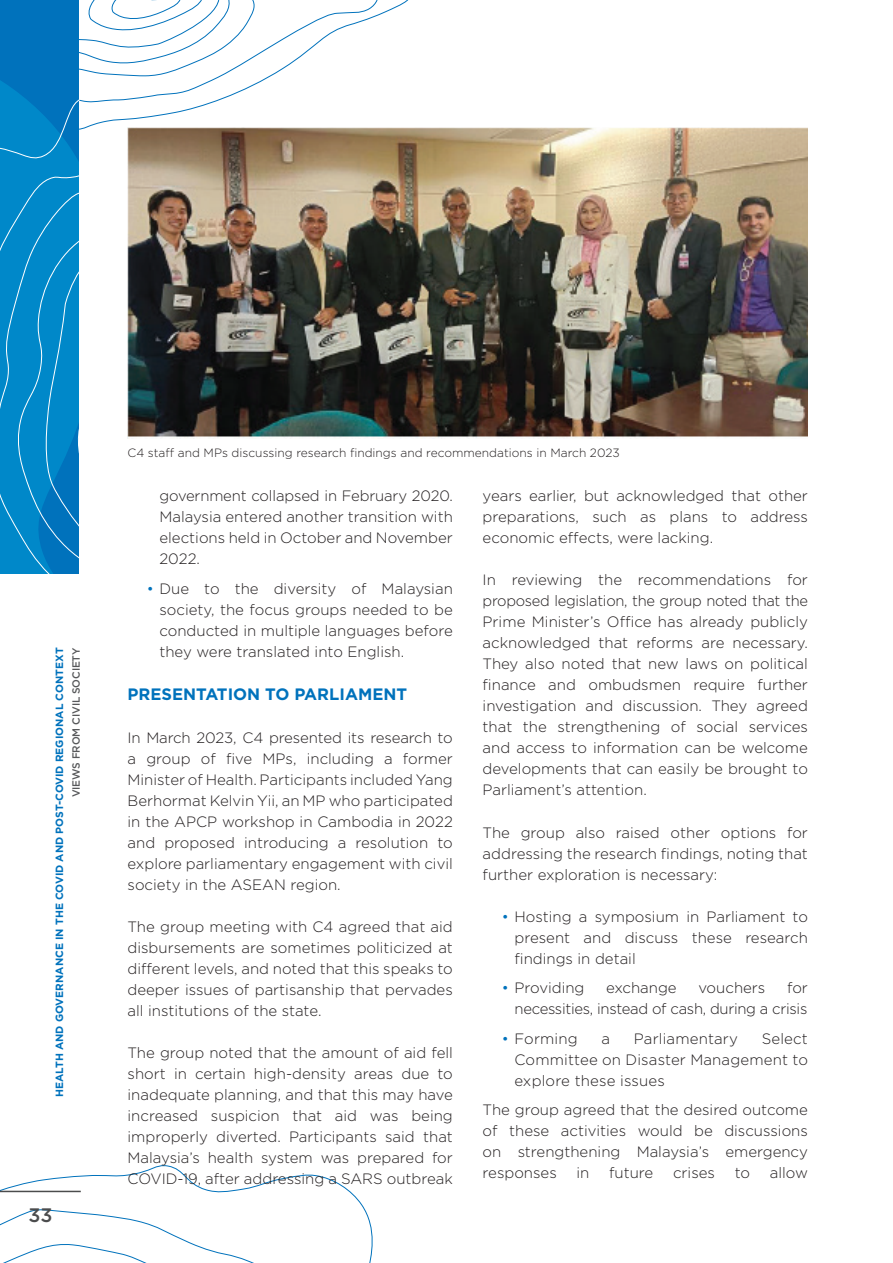
<style>
.page{position:relative;width:893px;height:1263px;background:#fff}
.page>*{position:absolute;margin:0;border:0;box-sizing:border-box;transform-origin:0 0}
.t1{font:500 19.5px "Gotham";color:#4b4c4d}
.t2{font:700 16.5px "Gotham";color:#0072bc}
.t3{font:300 15px/21px "Gotham";color:#231f20;text-align:justify}
.t4{font:300 15px/21px "Gotham";letter-spacing:-.02em;color:#231f20;text-align:right}
.t5{font:300 12px "Gotham";color:#231f20}
.t6{font:700 10.5px "Gotham";color:#0072bc}
.t7{font:500 10.5px "Gotham";letter-spacing:-.01em;color:#57585a}
.s1{color:#0072bc}
</style>
<div class="page">
<svg style="left:79px;top:0;width:334px;height:134px"></svg>
<svg style="left:0;top:1165px;width:373px;height:98px"></svg>
<div style="left:0;top:0;width:79px;height:574px;background:#0072bc"></div>
<svg style="left:0;top:80px;width:79px;height:494px"></svg>
<hr style="left:0;top:1191px;width:81px;height:1px;background:#4b4c4d">
<img style="left:128px;top:128px;width:680px;height:310px">
<p class="t6" style="left:53px;top:1097px;width:451px;rotate:-90deg">HEALTH AND GOVERNANCE IN THE COVID AND POST-COVID REGIONAL CONTEXT</p>
<p class="t7" style="left:69px;top:797px;width:151px;rotate:-90deg">VIEWS FROM CIVIL SOCIETY</p>
<h1 class="t1" style="left:28px;top:1202px;width:26px">33</h1>
<p class="t5" style="left:128px;top:445px;width:494px">C4 staff and MPs discussing research findings and recommendations in March 2023</p>
<p class="t3" style="left:159px;top:485px;width:295px">government collapsed in February 2020.<br>Malaysia entered another transition with elections held in October and November 2022.</p>
<p class="t3" style="left:159px;top:577px;width:295px;text-indent:-13px"><span class="s1">•</span> Due to the diversity of Malaysian society, the focus groups needed to be conducted in multiple languages before they were translated into English.</p>
<p class="t2" style="left:128px;top:683px;width:281px">PRESENTATION TO PARLIAMENT</p>
<p class="t3" style="left:128px;top:726px;width:327px">In March 2023, C4 presented its research to a group of five MPs, including a former Minister of Health. Participants included Yang Berhormat Kelvin Yii, an MP who participated in the APCP workshop in Cambodia in 2022 and proposed introducing a resolution to explore parliamentary engagement with civil society in the ASEAN region.</p>
<p class="t3" style="left:128px;top:916px;width:327px">The group meeting with C4 agreed that aid disbursements are sometimes politicized at different levels, and noted that this speaks to deeper issues of partisanship that pervades all institutions of the state.</p>
<p class="t3" style="left:128px;top:1042px;width:327px">The group noted that the amount of aid fell short in certain high-density areas due to inadequate planning, and that this may have increased suspicion that aid was being improperly diverted. Participants said that Malaysia’s health system was prepared for COVID-19, after addressing a SARS outbreak</p>
<p class="t3" style="left:483px;top:485px;width:327px">years earlier, but acknowledged that other preparations, such as plans to address economic effects, were lacking.</p>
<p class="t3" style="left:483px;top:569px;width:327px">In reviewing the recommendations for proposed legislation, the group noted that the Prime Minister’s Office has already publicly acknowledged that reforms are necessary.<br>They also noted that new laws on political finance and ombudsmen require further investigation and discussion. They agreed that the strengthening of social services and access to information can be welcome developments that can easily be brought to Parliament’s attention.</p>
<p class="t3" style="left:483px;top:821px;width:327px">The group also raised other options for addressing the research findings, noting that further exploration is necessary:</p>
<p class="t3" style="left:514px;top:906px;width:295px;text-indent:-13px"><span class="s1">•</span> Hosting a symposium in Parliament to present and discuss these research findings in detail</p>
<p class="t3" style="left:502px;top:977px;width:84px"><span class="s1">•</span> Providing</p>
<p class="t3" style="left:606px;top:977px;width:72px">exchange</p>
<p class="t3" style="left:698px;top:977px;width:69px">vouchers</p>
<p class="t4" style="left:514px;top:977px;width:295px">for<br>necessities, instead of cash, during a crisis</p>
<p class="t3" style="left:502px;top:1028px;width:77px"><span class="s1">•</span> Forming</p>
<p class="t3" style="left:601px;top:1028px;width:10px">a</p>
<p class="t3" style="left:634px;top:1028px;width:106px">Parliamentary</p>
<p class="t3" style="left:514px;top:1028px;width:295px;text-indent:247px">Select Committee on Disaster Management to explore these issues</p>
<p class="t3" style="left:483px;top:1099px;width:327px">The group agreed that the desired outcome of these activities would be discussions on strengthening Malaysia’s emergency responses</p>
<p class="t3" style="left:576px;top:1162px;width:14px">in</p>
<p class="t3" style="left:609px;top:1162px;width:46px">future</p>
<p class="t3" style="left:673px;top:1162px;width:43px">crises</p>
<p class="t3" style="left:735px;top:1162px;width:17px">to</p>
<p class="t3" style="left:770px;top:1162px;width:40px">allow</p>
</div>
